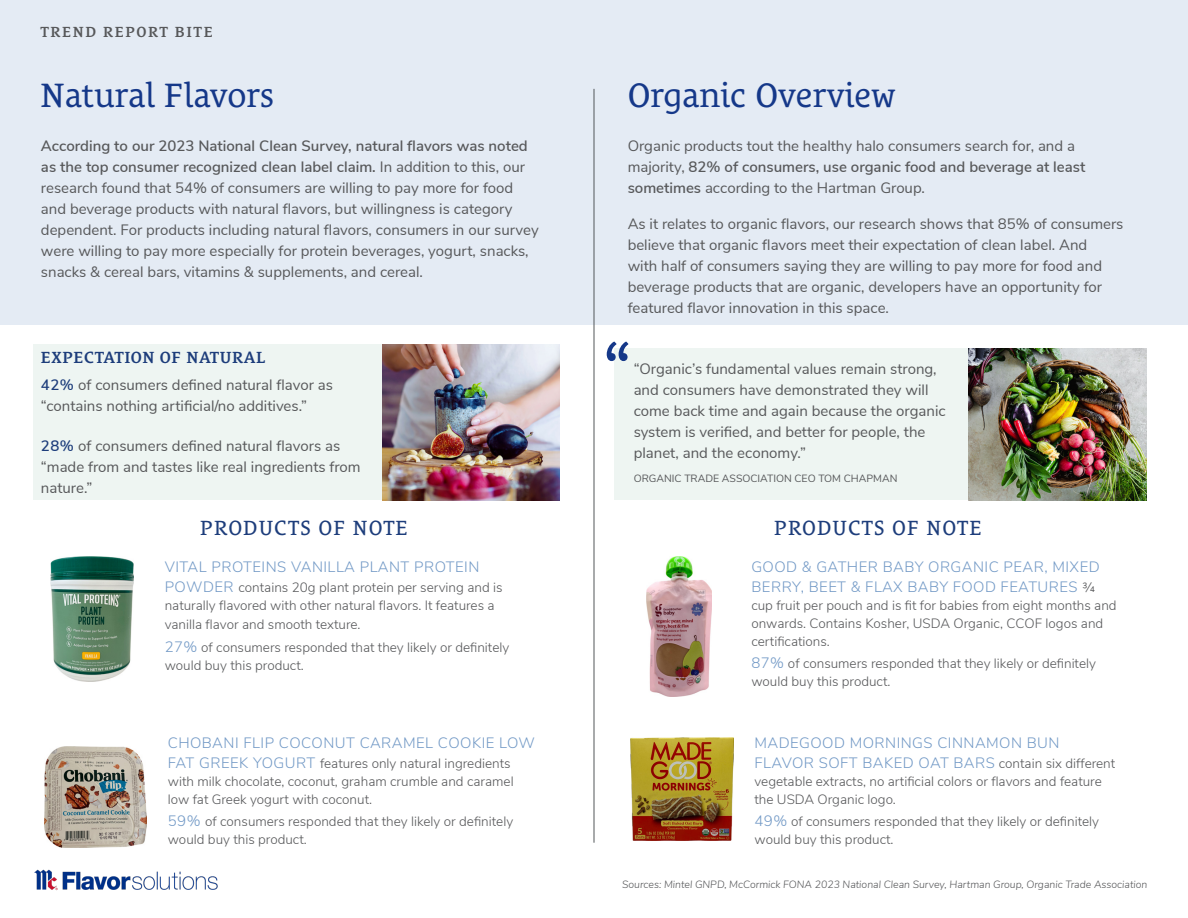
<style>
.page{position:relative;width:1188px;height:918px;background:#fff}
.page>*{position:absolute;margin:0;border:0;box-sizing:border-box;transform-origin:0 0}
.t1{font:700 54px "Le Monde Courrier Std";color:#153889}
.t2{font:34.5px "Le Monde Courrier Std";color:#153889}
.t3{font:21px "Le Monde Courrier Std";letter-spacing:.05em;color:#1d3d7b}
.t4{font:600 16.5px "Le Monde Courrier Std";letter-spacing:.03em;color:#1d3d7b}
.t5{font:15px/21px "Nunito Sans";color:#57585a}
.t6{font:300 15px/19.5px "Nunito Sans";letter-spacing:.03em;color:#7299c6}
.t7{font:600 15px "Le Monde Courrier Std";letter-spacing:.1em;color:#57585a}
.t8{font:300 13.5px/18px "Nunito Sans";color:#57585a}
.t9{font:italic 300 10.5px "Nunito Sans";color:#57585a}
.t10{font:10.5px "Nunito Sans";color:#57585a}
.s1{font-weight:600}
.s2{font-weight:600;color:#1d3d7b}
.s3{font-size:15px;color:#7299c6}
.s4{font-size:13.5px;color:#57585a}
</style>
<div class="page">
<div style="left:614px;top:348px;width:357px;height:152px;background:#eef5f2"></div>
<div style="left:33px;top:345px;width:356px;height:155px;background:#eef5f2"></div>
<div style="left:0;top:0;width:1188px;height:325px;background:#e4ebf4"></div>
<img style="left:34px;top:869px;width:184px;height:22px">
<hr style="left:594px;top:89px;width:1px;height:754px;background:#525759">
<img style="left:44px;top:747px;width:102px;height:100px">
<img style="left:50px;top:557px;width:84px;height:124px">
<img style="left:631px;top:738px;width:102px;height:103px">
<img style="left:646px;top:557px;width:65px;height:140px">
<img style="left:969px;top:348px;width:178px;height:152px">
<img style="left:382px;top:345px;width:177px;height:155px">
<p class="t7" style="left:40px;top:23px;width:174px">TREND REPORT BITE</p>
<p class="t2" style="left:40px;top:76px;width:235px">Natural Flavors</p>
<p class="t5" style="left:41px;top:135px;width:499px"><span class="s1">According to our 2023 National Clean Survey, natural flavors was noted as the top consumer recognized clean label claim.</span> In addition to this, our research found that 54% of consumers are willing to pay more for food and beverage products with natural flavors, but willingness is category dependent. For products including natural flavors, consumers in our survey were willing to pay more especially for protein beverages, yogurt, snacks, snacks &amp; cereal bars, vitamins &amp; supplements, and cereal.</p>
<p class="t4" style="left:41px;top:347px;width:226px">EXPECTATION OF NATURAL</p>
<p class="t5" style="left:41px;top:373px;width:294px"><span class="s2">42%</span> of consumers defined natural flavor as “contains nothing artificial/no additives.”</p>
<p class="t5" style="left:41px;top:434px;width:321px"><span class="s2">28%</span> of consumers defined natural flavors as “made from and tastes like real ingredients from nature.”</p>
<p class="t3" style="left:200px;top:516px;width:209px">PRODUCTS OF NOTE</p>
<p class="t6" style="left:165px;top:556px;width:316px">VITAL PROTEINS VANILLA PLANT PROTEIN</p>
<p class="t8" style="left:165px;top:577px;width:339px"><span class="s3">POWDER</span> contains 20g plant protein per serving and is naturally flavored with other natural flavors. It features a</p>
<p class="t8" style="left:165px;top:615px;width:197px">vanilla flavor and smooth texture.</p>
<p class="t8" style="left:165px;top:637px;width:346px"><span class="s3">27%</span> of consumers responded that they likely or definitely would buy this product.</p>
<p class="t6" style="left:168px;top:732px;width:369px">CHOBANI FLIP COCONUT CARAMEL COOKIE LOW</p>
<p class="t8" style="left:168px;top:753px;width:347px"><span class="s3">FAT GREEK YOGURT</span> features only natural ingredients with milk chocolate, coconut, graham crumble and caramel low fat Greek yogurt with coconut.</p>
<p class="t8" style="left:168px;top:812px;width:347px"><span class="s3">59%</span> of consumers responded that they likely or definitely would buy this product.</p>
<p class="t2" style="left:628px;top:76px;width:269px">Organic Overview</p>
<p class="t5" style="left:628px;top:135px;width:459px">Organic products tout the healthy halo consumers search for, and a majority, <span class="s1">82% of consumers, use organic food and beverage at least sometimes</span> according to the Hartman Group.</p>
<p class="t5" style="left:628px;top:213px;width:497px">As it relates to organic flavors, our research shows that 85% of consumers believe that organic flavors meet their expectation of clean label. And<br>with half of consumers saying they are willing to pay more for food and beverage products that are organic, developers have an opportunity for featured flavor innovation in this space.</p>
<p class="t1" style="left:605px;top:332px;width:27px">“</p>
<p class="t5" style="left:634px;top:357px;width:314px">“Organic’s fundamental values remain strong, and consumers have demonstrated they will come back time and again because the organic system is verified, and better for people, the planet, and the economy.”</p>
<p class="t10" style="left:634px;top:470px;width:265px">ORGANIC TRADE ASSOCIATION CEO TOM CHAPMAN</p>
<p class="t3" style="left:774px;top:516px;width:209px">PRODUCTS OF NOTE</p>
<p class="t6" style="left:751px;top:556px;width:350px">GOOD &amp; GATHER BABY ORGANIC PEAR, MIXED<br>BERRY, BEET &amp; FLAX BABY FOOD FEATURES <span class="s4">¾</span></p>
<p class="t8" style="left:751px;top:595px;width:367px">cup fruit per pouch and is fit for babies from eight months and onwards. Contains Kosher, USDA Organic, CCOF logos and certifications.</p>
<p class="t8" style="left:751px;top:653px;width:346px"><span class="s3">87%</span> of consumers responded that they likely or definitely would buy this product.</p>
<p class="t6" style="left:754px;top:732px;width:362px">MADEGOOD MORNINGS CINNAMON BUN<br>FLAVOR SOFT BAKED OAT BARS <span class="s4">contain six different</span></p>
<p class="t8" style="left:754px;top:771px;width:349px">vegetable extracts, no artificial colors or flavors and feature the USDA Organic logo.</p>
<p class="t8" style="left:754px;top:812px;width:346px"><span class="s3">49%</span> of consumers responded that they likely or definitely would buy this product.</p>
<p class="t9" style="left:622px;top:877px;width:527px">Sources: Mintel GNPD, McCormick FONA 2023 National Clean Survey, Hartman Group, Organic Trade Association</p>
</div>
